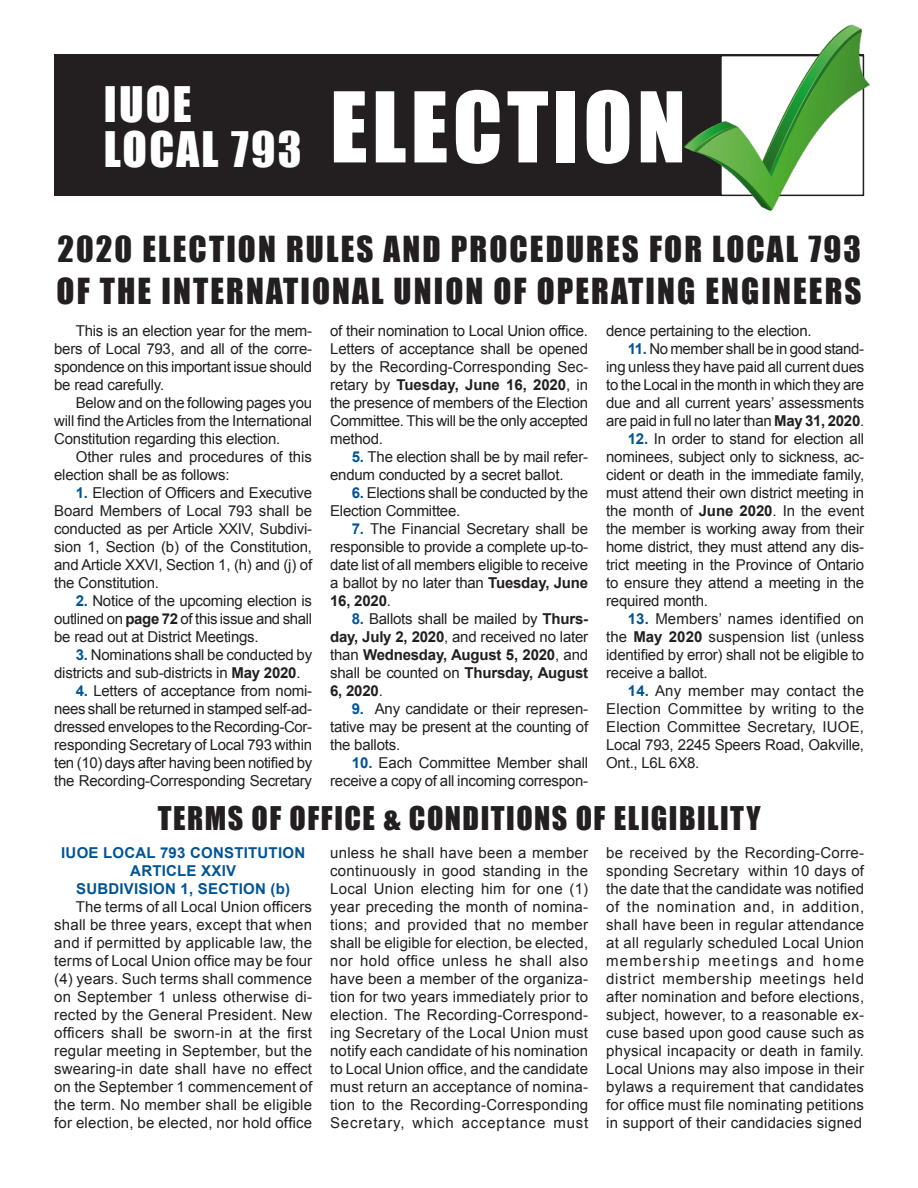
<style>
.page{position:relative;width:918px;height:1188px;background:#fff}
.page>*{position:absolute;margin:0;border:0;box-sizing:border-box;transform-origin:0 0}
.Head_30_-_impact{font:90px "Impact";letter-spacing:.05em;color:#fff}
.Head_30_-_impact-2{font:45px "Impact";letter-spacing:.05em;color:#fff}
.Head_24_-_impact{font:33px/42px "Impact";letter-spacing:.065em;color:#231f20}
.Head_24_-_impact-2{font:30px "Impact";letter-spacing:.05em;color:#231f20}
.Body{font:15px/18px "Arial";letter-spacing:-.015em;color:#231f20;text-align:justify}
.Subhead_12_pt{font:700 15px/18px "Arial";letter-spacing:.015em;color:#005495;text-align:center}
.s1{font-weight:700;color:#005495}
.s2{font-weight:700}
</style>
<div class="page">
<div style="left:54px;top:55px;width:810px;height:141px;background:#231f20"></div>
<img style="left:671px;top:24px;width:199px;height:187px">
<p class="Head_30_-_impact-2" style="left:104px;top:70px;width:89px">IUOE</p>
<p class="Head_30_-_impact-2" style="left:104px;top:115px;width:199px">LOCAL 793</p>
<p class="Head_30_-_impact" style="left:330px;top:57px;width:357px">ELECTION</p>
<p class="Head_24_-_impact" style="left:57px;top:228px;width:807px">2020 ELECTION RULES AND PROCEDURES FOR LOCAL 793<br>OF THE INTERNATIONAL UNION OF OPERATING ENGINEERS</p>
<p class="Body" style="left:54px;top:322px;width:260px;text-indent:22px">This is an election year for the mem&shy;bers of Local 793, and all of the corre&shy;spondence on this important issue should be read carefully.</p>
<p class="Body" style="left:54px;top:394px;width:260px;text-indent:22px">Below and on the following pages you will find the Articles from the International Constitution regarding this election.</p>
<p class="Body" style="left:54px;top:448px;width:259px;text-indent:22px">Other rules and procedures of this election shall be as follows:</p>
<p class="Body" style="left:54px;top:484px;width:260px;text-indent:22px"><span class="s1">1.</span> Election of Officers and Executive Board Members of Local 793 shall be conducted as per Article XXIV, Subdivi&shy;sion 1, Section (b) of the Constitution, and Article XXVI, Section 1, (h) and (j) of the Constitution.</p>
<p class="Body" style="left:54px;top:592px;width:260px;text-indent:22px"><span class="s1">2.</span> Notice of the upcoming election is outlined on <span class="s2">page 72</span> of this issue and shall be read out at District Meetings.</p>
<p class="Body" style="left:54px;top:646px;width:259px;text-indent:22px"><span class="s1">3.</span> Nominations shall be conducted by districts and sub-districts in <span class="s2">May 2020</span>.</p>
<p class="Body" style="left:54px;top:682px;width:260px;text-indent:22px"><span class="s1">4.</span> Letters of acceptance from nomi&shy;nees shall be returned in stamped self-ad&shy;dressed envelopes to the Recording-Cor&shy;responding Secretary of Local 793 within ten (10) days after having been notified by the Recording-Corresponding Secretary</p>
<p class="Body" style="left:330px;top:322px;width:260px">of their nomination to Local Union office.<br>Letters of acceptance shall be opened by the Recording-Corresponding Sec&shy;retary by <span class="s2">Tuesday, June 16, 2020</span>, in the presence of members of the Election Committee. This will be the only accepted method.</p>
<p class="Body" style="left:330px;top:448px;width:259px;text-indent:22px"><span class="s1">5.</span> The election shall be by mail refer&shy;endum conducted by a secret ballot.</p>
<p class="Body" style="left:330px;top:484px;width:260px;text-indent:22px"><span class="s1">6.</span> Elections shall be conducted by the<br>Election Committee.</p>
<p class="Body" style="left:330px;top:520px;width:259px;text-indent:22px"><span class="s1">7.</span> The Financial Secretary shall be responsible to provide a complete up-to&shy;date list of all members eligible to receive a ballot by no later than <span class="s2">Tuesday, June 16, 2020</span>.</p>
<p class="Body" style="left:330px;top:610px;width:260px;text-indent:22px"><span class="s1">8.</span> Ballots shall be mailed by <span class="s2">Thurs&shy;day, July 2, 2020</span>, and received no later than <span class="s2">Wednesday, August 5, 2020</span>, and shall be counted on <span class="s2">Thursday, August 6, 2020</span>.</p>
<p class="Body" style="left:330px;top:700px;width:260px;text-indent:22px"><span class="s1">9.</span> Any candidate or their represen&shy;tative may be present at the counting of the ballots.</p>
<p class="Body" style="left:330px;top:754px;width:260px;text-align:right"><span class="s1">10.</span> Each Committee Member shall receive a copy of all incoming correspon-</p>
<p class="Body" style="left:606px;top:322px;width:207px">dence pertaining to the election.</p>
<p class="Body" style="left:606px;top:340px;width:260px;text-indent:22px"><span class="s1">11.</span> No member shall be in good stand&shy;ing unless they have paid all current dues to the Local in the month in which they are due and all current years’ assessments are paid in full no later than <span class="s2">May 31, 2020</span>.</p>
<p class="Body" style="left:606px;top:430px;width:260px;text-indent:22px"><span class="s1">12.</span> In order to stand for election all nominees, subject only to sickness, ac&shy;cident or death in the immediate family, must attend their own district meeting in the month of <span class="s2">June 2020</span>. In the event the member is working away from their home district, they must attend any dis&shy;trict meeting in the Province of Ontario to ensure they attend a meeting in the required month.</p>
<p class="Body" style="left:606px;top:610px;width:260px;text-indent:22px"><span class="s1">13.</span> Members’ names identified on the <span class="s2">May 2020</span> suspension list (unless identified by error) shall not be eligible to receive a ballot.</p>
<p class="Body" style="left:606px;top:682px;width:260px;text-indent:22px"><span class="s1">14.</span> Any member may contact the Election Committee by writing to the Election Committee Secretary, IUOE, Local 793, 2245 Speers Road, Oakville, Ont., L6L 6X8.</p>
<p class="Head_24_-_impact-2" style="left:158px;top:795px;width:604px">TERMS OF OFFICE &amp; CONDITIONS OF ELIGIBILITY</p>
<p class="Subhead_12_pt" style="left:61px;top:844px;width:245px">IUOE LOCAL 793 CONSTITUTION</p>
<p class="Subhead_12_pt" style="left:76px;top:862px;width:215px">ARTICLE XXIV<br>SUBDIVISION 1, SECTION (b)</p>
<p class="Body" style="left:54px;top:898px;width:260px;text-indent:22px">The terms of all Local Union officers shall be three years, except that when and if permitted by applicable law, the terms of Local Union office may be four (4) years. Such terms shall commence on September 1 unless otherwise di&shy;rected by the General President. New officers shall be sworn-in at the first regular meeting in September, but the swearing-in date shall have no effect on the September 1 commencement of the term. No member shall be eligible for election, be elected, nor hold office</p>
<p class="Body" style="left:330px;top:844px;width:260px">unless he shall have been a member continuously in good standing in the Local Union electing him for one (1) year preceding the month of nomina&shy;tions; and provided that no member shall be eligible for election, be elected, nor hold office unless he shall also have been a member of the organiza&shy;tion for two years immediately prior to election. The Recording-Correspond&shy;ing Secretary of the Local Union must notify each candidate of his nomination to Local Union office, and the candidate must return an acceptance of nomina&shy;tion to the Recording-Corresponding Secretary, which acceptance must</p>
<p class="Body" style="left:606px;top:844px;width:260px">be received by the Recording-Corre&shy;sponding Secretary within 10 days of the date that the candidate was notified of the nomination and, in addition, shall have been in regular attendance at all regularly scheduled Local Union membership meetings and home district membership meetings held after nomination and before elections, subject, however, to a reasonable ex&shy;cuse based upon good cause such as physical incapacity or death in family.<br>Local Unions may also impose in their bylaws a requirement that candidates for office must file nominating petitions in support of their candidacies signed</p>
</div>
